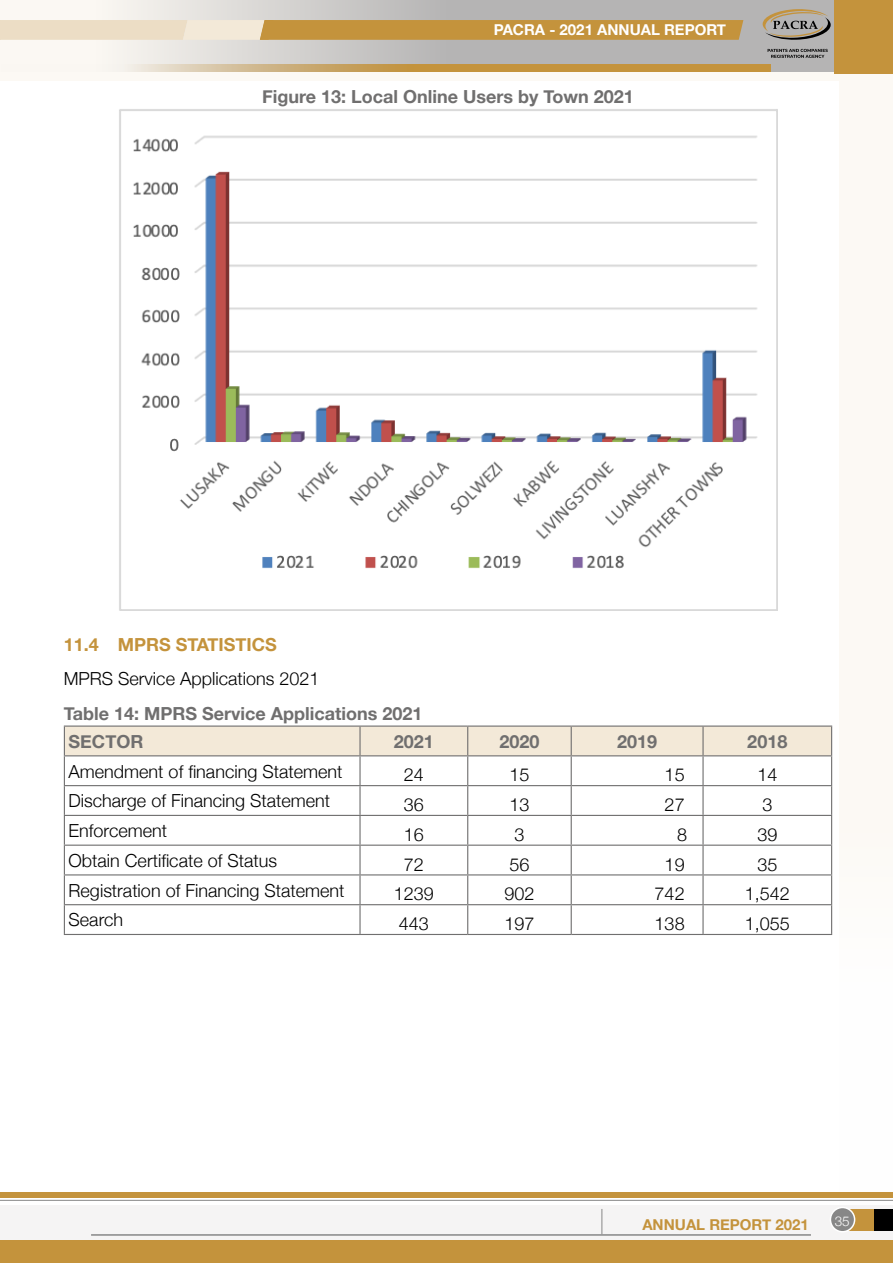
<style>
.page{position:relative;width:893px;height:1263px;background:#fcf9f4}
.page>*{position:absolute;margin:0;border:0;box-sizing:border-box;transform-origin:0 0}
.t1{font:300 18px "Helvetica Neue";color:#000}
.t2{font:700 18px/28.3px "Helvetica Neue";color:#706f6f}
.t3{font:700 18px "Helvetica Neue";color:#c4933c}
.t4{font:700 15px "Helvetica Neue";color:#fff}
.t5{font:700 15px "Helvetica Neue";color:#c4933c}
.t6{font:300 13.5px "Helvetica Neue";color:#fff}
</style>
<div class="page">
<hr style="left:0;top:81px;width:1px;height:1182px;background:#fff">
<div style="left:1px;top:81px;width:838px;height:1182px;background:#fff"></div>
<svg style="left:141px;top:0;width:693px;height:72px;background:#c2c1c0"></svg>
<svg style="left:127px;top:64px;width:644px;height:8px;background:#caa35e"></svg>
<div style="left:0;top:1205px;width:893px;height:58px;background:#f5f4f4"></div>
<div style="left:0;top:1192px;width:893px;height:5px;background:#c4933c"></div>
<hr style="left:451px;top:1200px;width:442px;height:1px;background:#878787">
<hr style="left:0;top:1200px;width:451px;height:1px;background:#878787">
<div style="left:847px;top:1209px;width:46px;height:21px;background:#c4933c"></div>
<div style="left:830px;top:1207px;width:25px;height:25px;background:#878787;border-radius:50%"></div>
<div style="left:830px;top:1207px;width:25px;height:25px;border:1px solid #fff;border-radius:50%"></div>
<div style="left:874px;top:1209px;width:19px;height:21px;background:#000"></div>
<hr style="left:91px;top:1234px;width:720px;height:2px;background:#878787">
<svg style="left:601px;top:1209px;width:1px;height:25px"></svg>
<div style="left:834px;top:0;width:59px;height:73px;background:#c4933c"></div>
<svg style="left:768px;top:49px;width:60px;height:9px"></svg>
<div style="left:0;top:1240px;width:893px;height:23px;background:#c4933c"></div>
<svg style="left:0;top:20px;width:743px;height:20px;background:#d2ae6f"></svg>
<svg style="left:763px;top:9px;width:68px;height:31px;background:#9e968a"></svg>
<img style="left:119px;top:109px;width:658px;height:502px">
<hr style="left:64px;top:725px;width:296px;height:2px;background:#706f6f">
<hr style="left:360px;top:725px;width:108px;height:2px;background:#706f6f">
<hr style="left:468px;top:725px;width:103px;height:2px;background:#706f6f">
<hr style="left:571px;top:725px;width:132px;height:2px;background:#706f6f">
<hr style="left:703px;top:725px;width:129px;height:2px;background:#706f6f">
<svg style="left:64px;top:726px;width:768px;height:208px"></svg>
<hr style="left:64px;top:934px;width:296px;height:1px;background:#706f6f">
<hr style="left:360px;top:934px;width:108px;height:1px;background:#706f6f">
<hr style="left:468px;top:934px;width:103px;height:1px;background:#706f6f">
<hr style="left:571px;top:934px;width:132px;height:1px;background:#706f6f">
<hr style="left:703px;top:934px;width:129px;height:1px;background:#706f6f">
<p class="t4" style="left:494px;top:18px;width:234px">PACRA - 2021 ANNUAL REPORT</p>
<p class="t2" style="left:262px;top:82px;width:373px">Figure 13: Local Online Users by Town 2021</p>
<p class="t3" style="left:64px;top:630px;width:215px">11.4 MPRS STATISTICS</p>
<p class="t1" style="left:64px;top:664px;width:257px">MPRS Service Applications 2021</p>
<p class="t2" style="left:64px;top:699px;width:360px">Table 14: MPRS Service Applications 2021<br>SECTOR</p>
<p class="t2" style="left:394px;top:728px;width:42px">2021</p>
<p class="t2" style="left:499px;top:728px;width:42px">2020</p>
<p class="t2" style="left:617px;top:728px;width:42px">2019</p>
<p class="t2" style="left:747px;top:728px;width:42px">2018</p>
<p class="t1" style="left:69px;top:757px;width:275px">Amendment of financing Statement</p>
<p class="t1" style="left:404px;top:760px;width:22px">24</p>
<p class="t1" style="left:509px;top:760px;width:22px">15</p>
<p class="t1" style="left:665px;top:760px;width:22px">15</p>
<p class="t1" style="left:757px;top:760px;width:22px">14</p>
<p class="t1" style="left:69px;top:786px;width:263px">Discharge of Financing Statement</p>
<p class="t1" style="left:404px;top:790px;width:22px">36</p>
<p class="t1" style="left:509px;top:790px;width:22px">13</p>
<p class="t1" style="left:665px;top:790px;width:22px">27</p>
<p class="t1" style="left:762px;top:790px;width:12px">3</p>
<p class="t1" style="left:69px;top:816px;width:100px">Enforcement</p>
<p class="t1" style="left:404px;top:820px;width:22px">16</p>
<p class="t1" style="left:514px;top:820px;width:12px">3</p>
<p class="t1" style="left:677px;top:820px;width:12px">8</p>
<p class="t1" style="left:757px;top:820px;width:22px">39</p>
<p class="t1" style="left:69px;top:846px;width:210px">Obtain Certificate of Status</p>
<p class="t1" style="left:404px;top:850px;width:22px">72</p>
<p class="t1" style="left:509px;top:850px;width:22px">56</p>
<p class="t1" style="left:665px;top:850px;width:22px">19</p>
<p class="t1" style="left:757px;top:850px;width:22px">35</p>
<p class="t1" style="left:69px;top:876px;width:277px">Registration of Financing Statement</p>
<p class="t1" style="left:394px;top:879px;width:42px">1239</p>
<p class="t1" style="left:504px;top:879px;width:32px">902</p>
<p class="t1" style="left:655px;top:879px;width:32px">742</p>
<p class="t1" style="left:745px;top:879px;width:47px">1,542</p>
<p class="t1" style="left:69px;top:905px;width:56px">Search</p>
<p class="t1" style="left:399px;top:909px;width:32px">443</p>
<p class="t1" style="left:504px;top:909px;width:32px">197</p>
<p class="t1" style="left:655px;top:909px;width:32px">138</p>
<p class="t1" style="left:745px;top:909px;width:47px">1,055</p>
<p class="t5" style="left:642px;top:1212px;width:168px">ANNUAL REPORT 2021</p>
<p class="t6" style="left:835px;top:1210px;width:17px">35</p>
</div>
